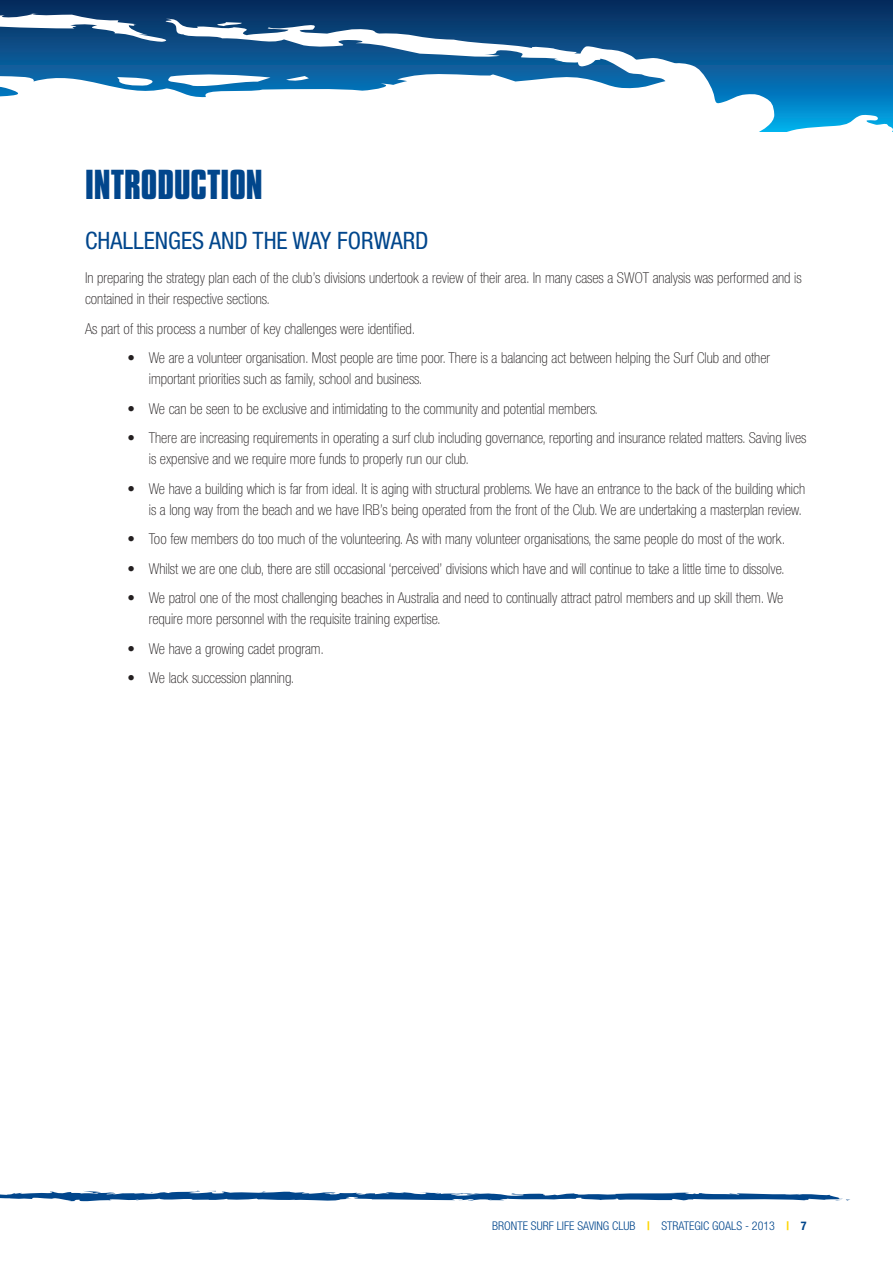
<style>
.page{position:relative;width:893px;height:1263px;background:#fff}
.page>*{position:absolute;margin:0;border:0;box-sizing:border-box;transform-origin:0 0}
.t1{font:700 36px "Compacta BT";color:#01468c}
.t2{font:condensed 24px "Helvetica Neue";color:#01468c}
.t3{font:100 condensed 15px/21px "Helvetica Neue";color:#231f20}
.t4{font:300 condensed 12px "Helvetica Neue";color:#01468c}
.s1{font-weight:700;color:#fed503}
.s2{font-weight:700}
</style>
<div class="page">
<svg style="left:0;top:0;width:893px;height:132px"></svg>
<div style="left:0;top:108px;width:446px;height:31px;background:#fff"></div>
<svg style="left:0;top:1191px;width:850px;height:11px"></svg>
<h1 class="t1" style="left:85px;top:163px;width:179px">INTRODUCTION</h1>
<h2 class="t2" style="left:85px;top:227px;width:345px">CHALLENGES AND THE WAY FORWARD</h2>
<p class="t3" style="left:85px;top:267px;width:718px">In preparing the strategy plan each of the club’s divisions undertook a review of their area. In many cases a SWOT analysis was performed and is contained in their respective sections.</p>
<p class="t3" style="left:85px;top:318px;width:332px">As part of this process a number of key challenges were identified.</p>
<p class="t3" style="left:149px;top:347px;width:623px;text-indent:-21px">• We are a volunteer organisation. Most people are time poor. There is a balancing act between helping the Surf Club and other important priorities such as family, school and business.</p>
<p class="t3" style="left:128px;top:398px;width:472px">• We can be seen to be exclusive and intimidating to the community and potential members.</p>
<p class="t3" style="left:149px;top:427px;width:659px;text-indent:-21px">• There are increasing requirements in operating a surf club including governance, reporting and insurance related matters. Saving lives is expensive and we require more funds to properly run our club.</p>
<p class="t3" style="left:128px;top:478px;width:679px;text-align:right">• We have a building which is far from ideal. It is aging with structural problems. We have an entrance to the back of the building which is a long way from the beach and we have IRB’s being operated from the front of the Club. We are undertaking a masterplan review.</p>
<p class="t3" style="left:128px;top:528px;width:659px">• Too few members do too much of the volunteering. As with many volunteer organisations, the same people do most of the work.</p>
<p class="t3" style="left:128px;top:558px;width:658px">• Whilst we are one club, there are still occasional ‘perceived’ divisions which have and will continue to take a little time to dissolve.</p>
<p class="t3" style="left:149px;top:587px;width:636px;text-indent:-21px">• We patrol one of the most challenging beaches in Australia and need to continually attract patrol members and up skill them. We require more personnel with the requisite training expertise.</p>
<p class="t3" style="left:128px;top:638px;width:198px">• We have a growing cadet program.</p>
<p class="t3" style="left:128px;top:667px;width:168px">• We lack succession planning.</p>
<p class="t4" style="left:492px;top:1218px;width:316px">BRONTE SURF LIFE SAVING CLUB <span class="s1">|</span> STRATEGIC GOALS - 2013 <span class="s1">|</span> <span class="s2">7</span></p>
</div>
